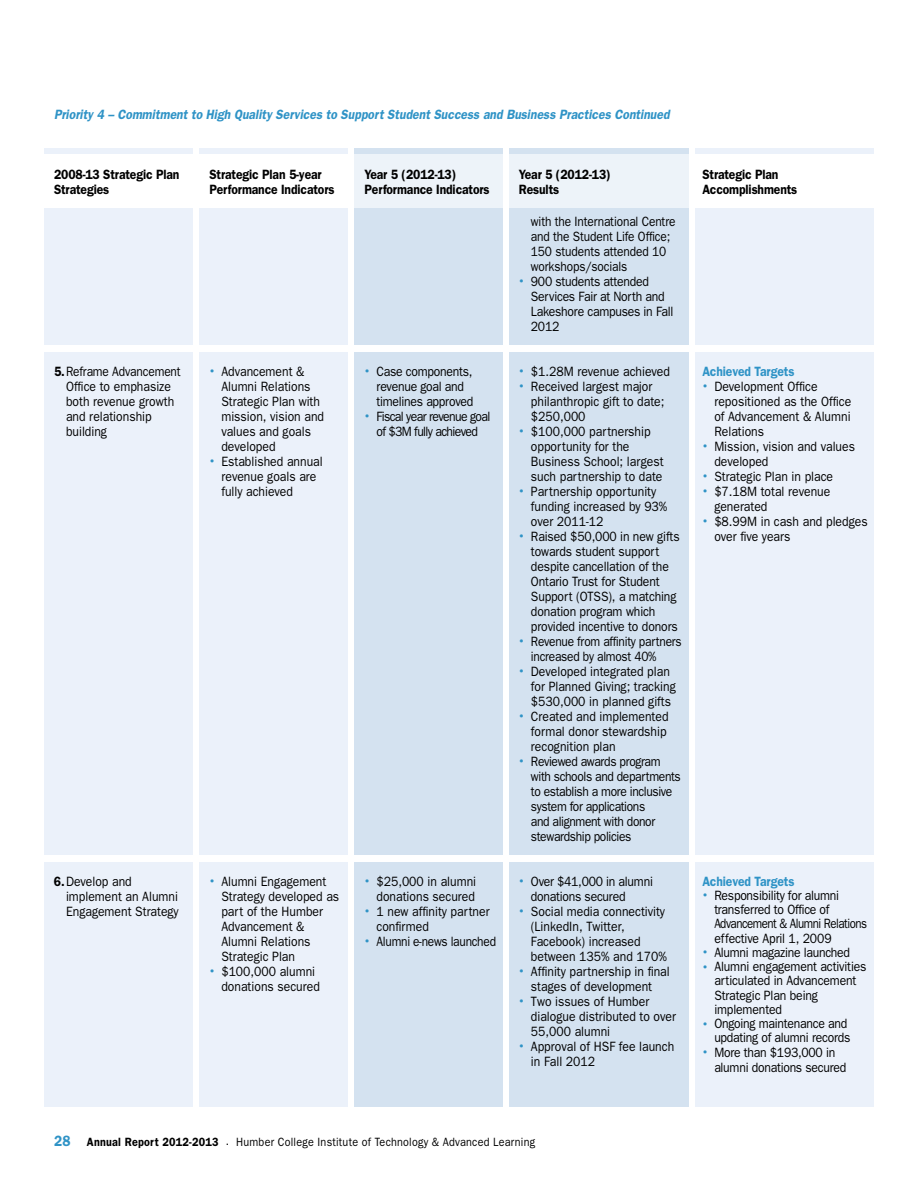
<style>
.page{position:relative;width:918px;height:1188px;background:#fff}
.page>*{position:absolute;margin:0;border:0;box-sizing:border-box;transform-origin:0 0}
.t1{font:600 15px "Franklin Gothic";color:#2f93c6;scale:.9 1}
.t2{font:13.5px/15px "Franklin Gothic";color:#000;scale:.9 1}
.t3{font:13.5px/15px "Franklin Gothic";letter-spacing:-.02em;color:#000;scale:.9 1}
.t4{font:13.5px/15px "Franklin Gothic";color:#000;scale:.88 1}
.t5{font:600 13.5px/15px "Franklin Gothic";letter-spacing:-.01em;color:#000;scale:.9 1}
.t6{font:13.5px/15px "Franklin Gothic";letter-spacing:-.03em;color:#000;scale:.89 1}
.t7{font:italic 600 13.5px "Franklin Gothic";color:#2f93c6;scale:.9 1}
.t8{font:13.5px/15px "Franklin Gothic";letter-spacing:-.02em;color:#000;scale:.88 1}
.t9{font:13.5px/15px "Franklin Gothic";letter-spacing:-.05em;color:#000;text-align:center;scale:.9 1}
.t10{font:600 13.5px "Franklin Gothic";letter-spacing:-.01em;color:#2f93c6;scale:.9 1}
.t11{font:12px "Franklin Gothic";letter-spacing:.02em;color:#000;scale:.9 1}
.s1{font-weight:600}
.s2{font-size:9px;color:#2f93c6}
</style>
<div class="page">
<div style="left:695px;top:148px;width:179px;height:959px;background:#ebf1fa"></div>
<div style="left:44px;top:148px;width:148px;height:959px;background:#ebf1fa"></div>
<div style="left:199px;top:148px;width:149px;height:959px;background:#ebf1fa"></div>
<div style="left:510px;top:148px;width:179px;height:959px;background:#d4e2f0"></div>
<div style="left:354px;top:148px;width:148px;height:959px;background:#d4e2f0"></div>
<div style="left:39px;top:154px;width:311px;height:54px;background:#fff"></div>
<div style="left:352px;top:154px;width:341px;height:54px;background:#edf3f9"></div>
<div style="left:693px;top:154px;width:184px;height:54px;background:#fff"></div>
<div style="left:40px;top:855px;width:837px;height:7px;background:#fff"></div>
<div style="left:40px;top:345px;width:838px;height:7px;background:#fff"></div>
<p class="t7" style="left:54px;top:106px;width:686px">Priority 4 – Commitment to High Quality Services to Support Student Success and Business Practices Continued</p>
<p class="t5" style="left:54px;top:167px;width:141px">2008-13 Strategic Plan<br>Strategies</p>
<p class="t4" style="left:66px;top:363px;width:132px;text-indent:-12px"><span class="s1">5.</span>Reframe Advancement<br>Office to emphasize both revenue growth and relationship building</p>
<p class="t2" style="left:66px;top:873px;width:127px;text-indent:-12px"><span class="s1">6.</span>Develop and implement an Alumni<br>Engagement Strategy</p>
<p class="t5" style="left:209px;top:167px;width:140px">Strategic Plan 5-year<br>Performance Indicators</p>
<p class="t2" style="left:221px;top:363px;width:116px;text-indent:-12px"><span class="s2">•</span> Advancement &amp;<br>Alumni Relations<br>Strategic Plan with mission, vision and values and goals developed</p>
<p class="t2" style="left:221px;top:453px;width:114px;text-indent:-12px"><span class="s2">•</span> Established annual revenue goals are fully achieved</p>
<p class="t2" style="left:221px;top:873px;width:132px;text-indent:-12px"><span class="s2">•</span> Alumni Engagement<br>Strategy developed as part of the Humber<br>Advancement &amp;<br>Alumni Relations<br>Strategic Plan</p>
<p class="t2" style="left:221px;top:963px;width:111px;text-indent:-12px"><span class="s2">•</span> $100,000 alumni donations secured</p>
<p class="t5" style="left:365px;top:167px;width:140px">Year 5 (2012-13)<br>Performance Indicators</p>
<p class="t3" style="left:377px;top:363px;width:109px;text-indent:-12px"><span class="s2">•</span> Case components, revenue goal and timelines approved</p>
<p class="t9" style="left:365px;top:408px;width:141px"><span class="s2">•</span> Fiscal year revenue goal of $3M fully achieved</p>
<p class="t2" style="left:365px;top:873px;width:126px;text-align:right"><span class="s2">•</span> $25,000 in alumni donations secured</p>
<p class="t2" style="left:377px;top:903px;width:127px;text-indent:-12px"><span class="s2">•</span> 1 new affinity partner confirmed</p>
<p class="t8" style="left:365px;top:933px;width:151px"><span class="s2">•</span> Alumni e-news launched</p>
<p class="t5" style="left:519px;top:167px;width:104px">Year 5 (2012-13)<br>Results</p>
<p class="t4" style="left:531px;top:213px;width:166px">with the International Centre and the Student Life Office;<br>150 students attended 10 workshops/socials</p>
<p class="t3" style="left:531px;top:273px;width:160px;text-indent:-12px"><span class="s2">•</span> 900 students attended<br>Services Fair at North and<br>Lakeshore campuses in Fall<br>2012</p>
<p class="t2" style="left:519px;top:363px;width:169px"><span class="s2">•</span> $1.28M revenue achieved</p>
<p class="t2" style="left:531px;top:378px;width:150px;text-indent:-12px"><span class="s2">•</span> Received largest major philanthropic gift to date; $250,000</p>
<p class="t2" style="left:531px;top:423px;width:149px;text-indent:-12px"><span class="s2">•</span> $100,000 partnership opportunity for the<br>Business School; largest such partnership to date</p>
<p class="t2" style="left:531px;top:483px;width:153px;text-indent:-12px"><span class="s2">•</span> Partnership opportunity funding increased by 93% over 2011-12</p>
<p class="t2" style="left:531px;top:528px;width:167px;text-indent:-12px"><span class="s2">•</span> Raised $50,000 in new gifts towards student support despite cancellation of the<br>Ontario Trust for Student<br>Support (OTSS), a matching donation program which provided incentive to donors</p>
<p class="t8" style="left:531px;top:633px;width:173px;text-indent:-12px"><span class="s2">•</span> Revenue from affinity partners increased by almost 40%</p>
<p class="t2" style="left:531px;top:663px;width:162px;text-indent:-12px"><span class="s2">•</span> Developed integrated plan for Planned Giving; tracking $530,000 in planned gifts</p>
<p class="t2" style="left:531px;top:708px;width:155px;text-indent:-12px"><span class="s2">•</span> Created and implemented formal donor stewardship recognition plan</p>
<p class="t6" style="left:531px;top:753px;width:170px;text-indent:-12px"><span class="s2">•</span> Reviewed awards program with schools and departments to establish a more inclusive system for applications<br>and alignment with donor stewardship policies</p>
<p class="t3" style="left:531px;top:873px;width:137px;text-indent:-12px"><span class="s2">•</span> Over $41,000 in alumni donations secured</p>
<p class="t2" style="left:531px;top:903px;width:153px;text-indent:-12px"><span class="s2">•</span> Social media connectivity (LinkedIn, Twitter,<br>Facebook) increased between 135% and 170%</p>
<p class="t2" style="left:519px;top:963px;width:169px;text-align:center"><span class="s2">•</span> Affinity partnership in final stages of development</p>
<p class="t2" style="left:531px;top:993px;width:163px;text-indent:-12px"><span class="s2">•</span> Two issues of Humber dialogue distributed to over<br>55,000 alumni</p>
<p class="t2" style="left:531px;top:1038px;width:161px;text-indent:-12px"><span class="s2">•</span> Approval of HSF fee launch in Fall 2012</p>
<p class="t5" style="left:702px;top:167px;width:107px">Strategic Plan<br>Accomplishments</p>
<p class="t10" style="left:702px;top:363px;width:104px">Achieved Targets</p>
<p class="t2" style="left:714px;top:378px;width:154px;text-indent:-12px"><span class="s2">•</span> Development Office repositioned as the Office of Advancement &amp; Alumni<br>Relations</p>
<p class="t2" style="left:714px;top:438px;width:158px;text-indent:-12px"><span class="s2">•</span> Mission, vision and values developed</p>
<p class="t2" style="left:702px;top:468px;width:147px"><span class="s2">•</span> Strategic Plan in place</p>
<p class="t2" style="left:714px;top:483px;width:130px;text-indent:-12px"><span class="s2">•</span> $7.18M total revenue generated</p>
<p class="t2" style="left:714px;top:513px;width:172px;text-indent:-12px"><span class="s2">•</span> $8.99M in cash and pledges over five years</p>
<p class="t10" style="left:702px;top:873px;width:104px">Achieved Targets</p>
<p class="t3" style="left:714px;top:888px;width:171px;line-height:14.2px;text-indent:-12px"><span class="s2">•</span> Responsibility for alumni transferred to Office of<br>Advancement &amp; Alumni Relations effective April 1, 2009</p>
<p class="t3" style="left:702px;top:944px;width:166px"><span class="s2">•</span> Alumni magazine launched</p>
<p class="t2" style="left:714px;top:959px;width:171px;line-height:14.2px;text-indent:-12px"><span class="s2">•</span> Alumni engagement activities articulated in Advancement<br>Strategic Plan being implemented</p>
<p class="t3" style="left:702px;top:1016px;width:166px;line-height:14.2px;text-align:right"><span class="s2">•</span> Ongoing maintenance and updating of alumni records</p>
<p class="t3" style="left:714px;top:1044px;width:148px;text-indent:-12px"><span class="s2">•</span> More than $193,000 in alumni donations secured</p>
<p class="t1" style="left:54px;top:1132px;width:20px">28</p>
<p class="t11" style="left:87px;top:1135px;width:500px"><span class="s1">Annual Report 2012-2013</span> . Humber College Institute of Technology &amp; Advanced Learning</p>
</div>
